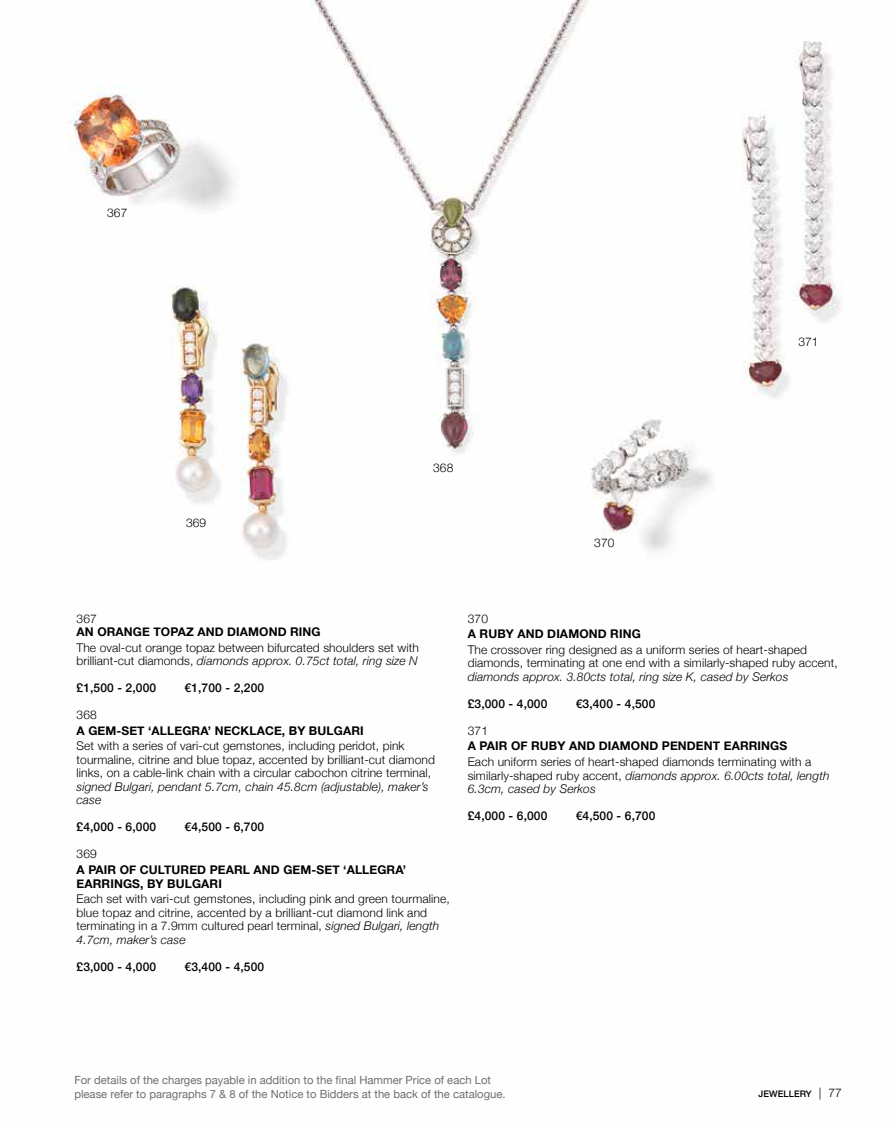
<style>
.page{position:relative;width:893px;height:1127px;background:#fff}
.page>*{position:absolute;margin:0;border:0;box-sizing:border-box;transform-origin:0 0}
.t1{font:300 12px/13.5px "Helvetica Neue";letter-spacing:.01em;color:#000}
.t2{font:700 12px/13.5px "Helvetica Neue";letter-spacing:.01em;color:#000}
.t3{font:500 12px "Helvetica Neue";letter-spacing:.01em;color:#000}
.t4{font:italic 300 12px/13.5px "Helvetica Neue";letter-spacing:.01em;color:#000}
.t5{font:11.25px/13.5px "Helvetica Neue";color:#6f6f6f}
.t6{font:500 9px "Helvetica Neue";letter-spacing:.01em;color:#000}
.s1{font-style:italic}
.s2{font-weight:300;font-size:12px}
</style>
<div class="page">
<img style="left:67px;top:0;width:775px;height:560px">
<p class="t1" style="left:107px;top:205px;width:22px">367</p>
<p class="t1" style="left:798px;top:334px;width:22px">371</p>
<p class="t1" style="left:186px;top:515px;width:22px">369</p>
<p class="t1" style="left:433px;top:460px;width:22px">368</p>
<p class="t1" style="left:594px;top:535px;width:22px">370</p>
<p class="t1" style="left:77px;top:611px;width:22px">367</p>
<p class="t2" style="left:77px;top:625px;width:246px">AN ORANGE TOPAZ AND DIAMOND RING</p>
<p class="t1" style="left:77px;top:640px;width:344px">The oval-cut orange topaz between bifurcated shoulders set with brilliant-cut diamonds, <span class="s1">diamonds approx. 0.75ct total, ring size N</span></p>
<p class="t3" style="left:77px;top:678px;width:81px">£1,500 - 2,000</p>
<p class="t3" style="left:185px;top:678px;width:81px">€1,700 - 2,200</p>
<p class="t1" style="left:77px;top:707px;width:22px">368</p>
<p class="t2" style="left:77px;top:724px;width:289px">A GEM-SET ‘ALLEGRA’ NECKLACE, BY BULGARI</p>
<p class="t1" style="left:77px;top:738px;width:360px">Set with a series of vari-cut gemstones, including peridot, pink tourmaline, citrine and blue topaz, accented by brilliant-cut diamond links, on a cable-link chain with a circular cabochon citrine terminal,</p>
<p class="t4" style="left:77px;top:779px;width:353px">signed Bulgari, pendant 5.7cm, chain 45.8cm (adjustable), maker’s case</p>
<p class="t3" style="left:77px;top:817px;width:81px">£4,000 - 6,000</p>
<p class="t3" style="left:185px;top:817px;width:81px">€4,500 - 6,700</p>
<p class="t1" style="left:77px;top:846px;width:22px">369</p>
<p class="t2" style="left:77px;top:863px;width:331px">A PAIR OF CULTURED PEARL AND GEM-SET ‘ALLEGRA’<br>EARRINGS, BY BULGARI</p>
<p class="t1" style="left:77px;top:891px;width:375px">Each set with vari-cut gemstones, including pink and green tourmaline, blue topaz and citrine, accented by a brilliant-cut diamond link and terminating in a 7.9mm cultured pearl terminal, <span class="s1">signed Bulgari, length 4.7cm, maker’s case</span></p>
<p class="t3" style="left:77px;top:957px;width:81px">£3,000 - 4,000</p>
<p class="t3" style="left:185px;top:957px;width:81px">€3,400 - 4,500</p>
<p class="t1" style="left:468px;top:610px;width:22px">370</p>
<p class="t2" style="left:468px;top:627px;width:175px">A RUBY AND DIAMOND RING</p>
<p class="t1" style="left:468px;top:642px;width:371px">The crossover ring designed as a uniform series of heart-shaped diamonds, terminating at one end with a similarly-shaped ruby accent,</p>
<p class="t4" style="left:468px;top:669px;width:322px">diamonds approx. 3.80cts total, ring size K, cased by Serkos</p>
<p class="t3" style="left:468px;top:694px;width:81px">£3,000 - 4,000</p>
<p class="t3" style="left:576px;top:694px;width:81px">€3,400 - 4,500</p>
<p class="t1" style="left:468px;top:723px;width:22px">371</p>
<p class="t2" style="left:468px;top:740px;width:321px">A PAIR OF RUBY AND DIAMOND PENDENT EARRINGS</p>
<p class="t1" style="left:468px;top:754px;width:363px">Each uniform series of heart-shaped diamonds terminating with a similarly-shaped ruby accent, <span class="s1">diamonds approx. 6.00cts total, length<br>6.3cm, cased by Serkos</span></p>
<p class="t3" style="left:468px;top:806px;width:81px">£4,000 - 6,000</p>
<p class="t3" style="left:576px;top:806px;width:81px">€4,500 - 6,700</p>
<p class="t5" style="left:74px;top:1074px;width:433px">For details of the charges payable in addition to the final Hammer Price of each Lot please refer to paragraphs 7 &amp; 8 of the Notice to Bidders at the back of the catalogue.</p>
<p class="t6" style="left:759px;top:1087px;width:85px">JEWELLERY <span class="s2">| 77</span></p>
</div>
